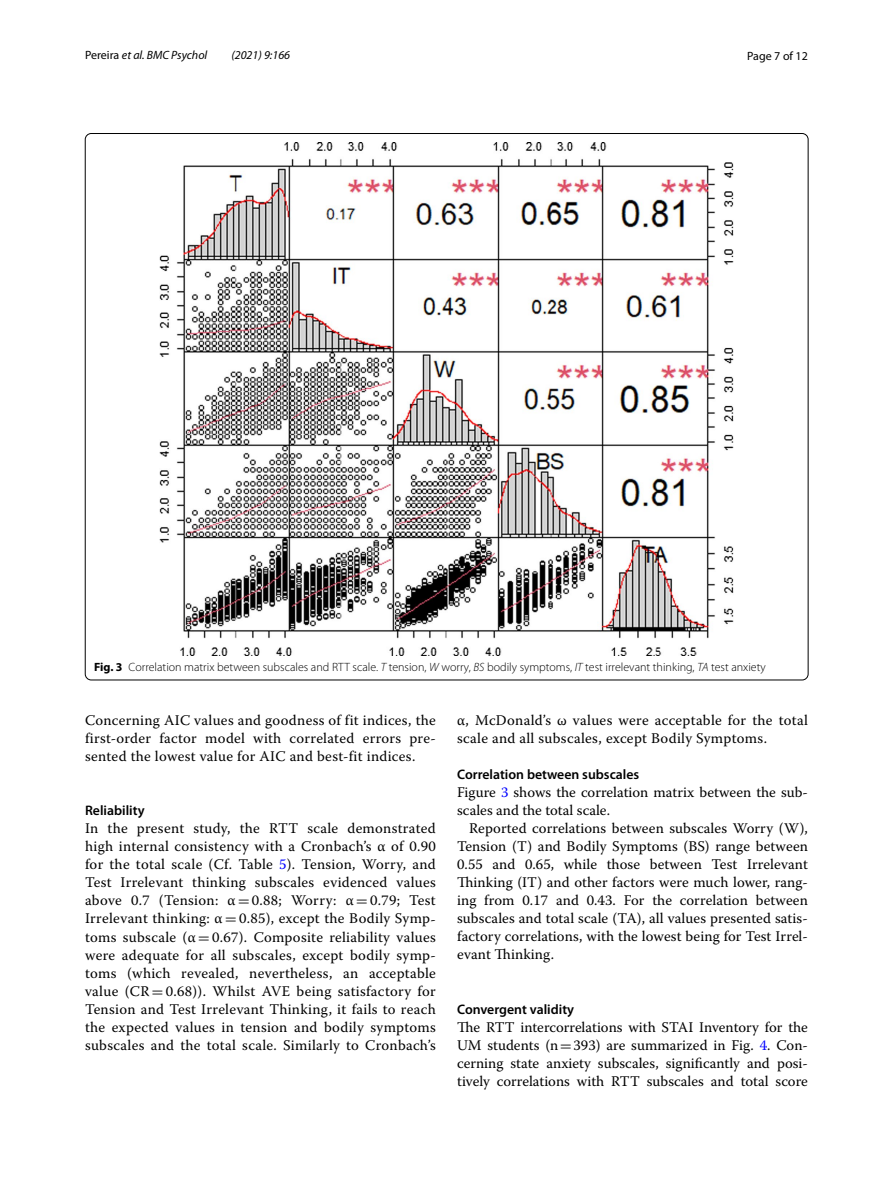
<style>
.page{position:relative;width:893px;height:1187px;background:#fff}
.page>*{position:absolute;margin:0;border:0;box-sizing:border-box;transform-origin:0 0}
.t1{font:14.7px/18px "Warnock Pro";letter-spacing:.015em;color:#000;text-align:justify}
.t2{font:600 13.8px "Myriad Pro";color:#000}
.t3{font:300 12px "Myriad Pro";color:#000}
.t4{font:italic 12px "Myriad Pro";color:#000}
.t5{font:12px "Myriad Pro";color:#000}
.s1{font-style:normal}
.s2{font-weight:700}
.s3{font-style:italic}
.s4{color:#00f}
.s5{font-family:"MTSY"}
</style>
<div class="page">
<img style="left:160px;top:142px;width:574px;height:513px">
<p class="t4" style="left:85px;top:48px;width:124px"><span class="s1">Pereira</span> et al. BMC Psychol</p>
<p class="t4" style="left:231px;top:48px;width:60px">(2021) 9:166</p>
<p class="t5" style="left:747px;top:48px;width:62px">Page 7 of 12</p>
<p class="t3" style="left:94px;top:660px;width:673px"><span class="s2">Fig. 3</span> Correlation matrix between subscales and RTT scale. <span class="s3">T</span> tension, <span class="s3">W</span> worry, <span class="s3">BS</span> bodily symptoms, <span class="s3">IT</span> test irrelevant thinking, <span class="s3">TA</span> test anxiety</p>
<p class="t1" style="left:85px;top:710px;width:352px">Concerning AIC values and goodness of fit indices, the first-order factor model with correlated errors pre&shy;sented the lowest value for AIC and best-fit indices.</p>
<p class="t2" style="left:85px;top:802px;width:61px">Reliability</p>
<p class="t1" style="left:85px;top:819px;width:352px">In the present study, the RTT scale demonstrated high internal consistency with a Cronbach’s α of 0.90 for the total scale (Cf. Table <span class="s4">5</span>). Tension, Worry, and Test Irrelevant thinking subscales evidenced values above 0.7 (Tension: α <span class="s5">=</span> 0.88; Worry: α <span class="s5">=</span> 0.79; Test Irrelevant thinking: α <span class="s5">=</span> 0.85), except the Bodily Symp&shy;toms subscale (α <span class="s5">=</span> 0.67). Composite reliability values were adequate for all subscales, except bodily symp&shy;toms (which revealed, nevertheless, an acceptable value (CR <span class="s5">=</span> 0.68)). Whilst AVE being satisfactory for Tension and Test Irrelevant Thinking, it fails to reach the expected values in tension and bodily symptoms subscales and the total scale. Similarly to Cronbach’s</p>
<p class="t1" style="left:457px;top:710px;width:352px">α, McDonald’s ω values were acceptable for the total scale and all subscales, except Bodily Symptoms.</p>
<p class="t2" style="left:457px;top:765px;width:184px">Correlation between subscales</p>
<p class="t1" style="left:457px;top:782px;width:352px">Figure <span class="s4">3</span> shows the correlation matrix between the sub&shy;scales and the total scale.</p>
<p class="t1" style="left:457px;top:818px;width:352px;text-indent:12px">Reported correlations between subscales Worry (W), Tension (T) and Bodily Symptoms (BS) range between 0.55 and 0.65, while those between Test Irrelevant Thinking (IT) and other factors were much lower, rang&shy;ing from 0.17 and 0.43. For the correlation between subscales and total scale (TA), all values presented satis&shy;factory correlations, with the lowest being for Test Irrel&shy;evant Thinking.</p>
<p class="t2" style="left:457px;top:1000px;width:119px">Convergent validity</p>
<p class="t1" style="left:457px;top:1017px;width:352px">The RTT intercorrelations with STAI Inventory for the UM students (n<span class="s5">=</span>393) are summarized in Fig. <span class="s4">4</span>. Con&shy;cerning state anxiety subscales, significantly and posi&shy;tively correlations with RTT subscales and total score</p>
</div>
